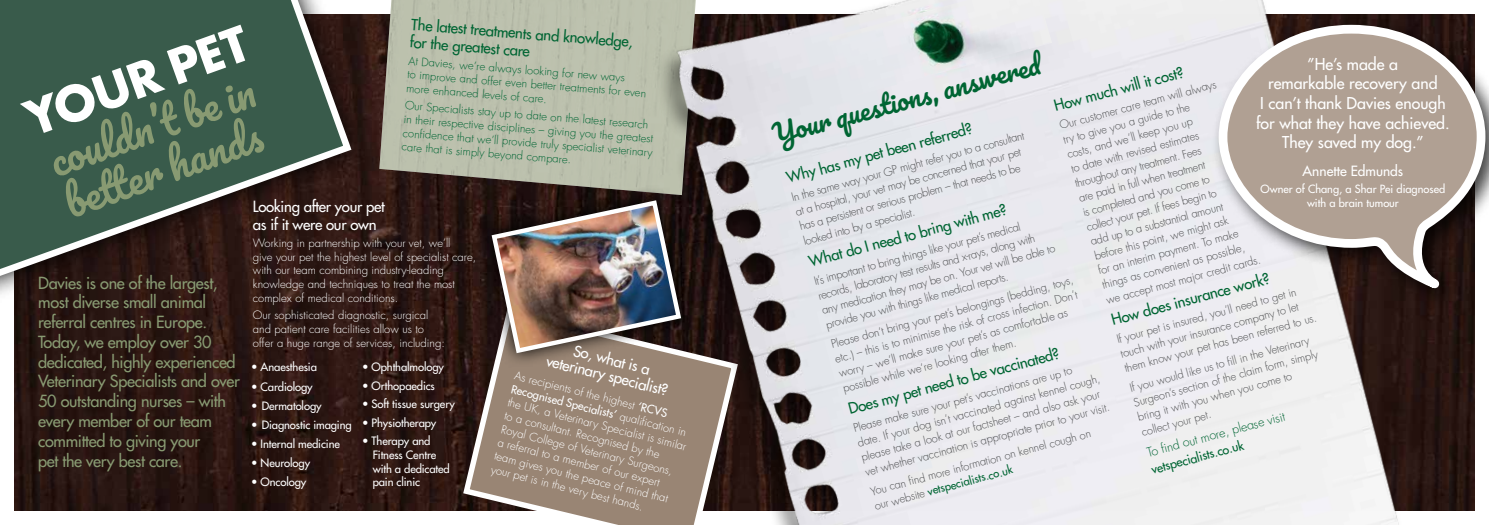
<style>
.page{position:relative;width:1489px;height:525px;background:#fff}
.page>*{position:absolute;margin:0;border:0;box-sizing:border-box;transform-origin:0 0}
.t1{font:700 53.12px "Futura T";color:#fff}
.t2{font:41.25px/43.8px "Pacifico";color:#889a72}
.t3{font:26.25px "Pacifico";color:#006533}
.t4{font:16.25px/19.8px "Futura";letter-spacing:-.02em;color:#889a72}
.t5{font:15.88px/19.6px "Futura";color:#fff;text-align:center}
.t6{font:15px/17.1px "Futura";color:#006533}
.t7{font:15px/17.5px "Futura";letter-spacing:-.02em;color:#fff}
.t8{font:13.75px "Futura";color:#fff}
.t9{font:300 12.5px "Futura";color:#006533}
.t10{font:12.5px "Futura";color:#006533}
.t11{font:300 11.25px/15px "Futura";color:#4f5052}
.t12{font:300 11.25px/13.8px "Futura";color:#fff}
.t13{font:300 11.25px/13.6px "Futura";color:#006533}
.t14{font:11.25px/13.8px "Futura";letter-spacing:-.01em;color:#fff}
.t15{font:11px/13.5px "Futura";color:#fff;text-align:center}
.s1{font-weight:400}
.s2{font-weight:400;color:#006533}
</style>
<div class="page">
<img style="left:14px;top:14px;width:1460px;height:496px">
<svg style="left:460px;top:305px;width:162px;height:219px"></svg>
<svg style="left:14px;top:14px;width:359px;height:303px;fill:#2a1612"></svg>
<svg style="left:0;top:0;width:355px;height:300px"></svg>
<svg style="left:379px;top:0;width:243px;height:195px;fill:#bbc0ad"></svg>
<img style="left:622px;top:0;width:787px;height:524px">
<img style="left:828px;top:0;width:224px;height:98px">
<div style="left:1210px;top:17px;width:278px;height:293px;background:#000;opacity:.75"></div>
<svg style="left:1214px;top:20px;width:274px;height:275px"></svg>
<svg style="left:477px;top:185px;width:219px;height:182px"></svg>
<img style="left:489px;top:197px;width:194px;height:158px">
<h3 class="t6" style="left:412px;top:16px;width:224px;rotate:4deg">The latest treatments and knowledge, for the greatest care</h3>
<p class="t13" style="left:408px;top:55px;width:241px;rotate:4deg">At Davies, we’re always looking for new ways<br>to improve and offer even better treatments for even more enhanced levels of care.</p>
<p class="t13" style="left:405px;top:99px;width:252px;rotate:4deg">Our Specialists stay up to date on the latest research in their respective disciplines – giving you the greatest confi dence that we’ll provide truly specialist veterinary care that is simply beyond compare.</p>
<h1 class="t1" style="left:16px;top:91px;width:235px;rotate:-20deg">YOUR PET</h1>
<h2 class="t2" style="left:44px;top:144px;width:218px;rotate:-20deg">couldn’t be in bett er hands</h2>
<h3 class="t7" style="left:253px;top:198px;width:133px">Looking after your pet as if it were our own</h3>
<p class="t12" style="left:253px;top:236px;width:225px">Working in partnership with your vet, we’ll<br>give your pet the highest level of specialist care, with our team combining industry-leading knowledge and techniques to treat the most complex of medical conditions.</p>
<p class="t12" style="left:253px;top:308px;width:193px">Our sophisticated diagnostic, surgical and patient care facilities allow us to offer a huge range of services, including:</p>
<p class="t14" style="left:251px;top:360px;width:67px">• Anaesthesia</p>
<p class="t14" style="left:251px;top:379px;width:63px">• Cardiology</p>
<p class="t14" style="left:251px;top:398px;width:72px">• Dermatology</p>
<p class="t14" style="left:251px;top:417px;width:102px">• Diagnostic imaging</p>
<p class="t14" style="left:251px;top:436px;width:90px">• Internal medicine</p>
<p class="t14" style="left:251px;top:455px;width:60px">• Neurology</p>
<p class="t14" style="left:251px;top:474px;width:57px">• Oncology</p>
<p class="t4" style="left:38px;top:272px;width:203px">Davies is one of the largest, most diverse small animal referral centres in Europe.<br>Today, we employ over 30 dedicated, highly experienced<br>Veterinary Specialists and over<br>50 outstanding nurses – with every member of our team committed to giving your<br>pet the very best care.</p>
<h3 class="t7" style="left:552px;top:336px;width:126px;line-height:16.2px;text-align:center;rotate:14deg">So, what is a veterinary specialist?</h3>
<p class="t14" style="left:362px;top:360px;width:83px">• Ophthalmology</p>
<p class="t14" style="left:362px;top:378px;width:74px">• Orthopaedics</p>
<p class="t14" style="left:362px;top:397px;width:94px">• Soft tissue surgery</p>
<p class="t14" style="left:362px;top:415px;width:76px">• Physiotherapy</p>
<p class="t14" style="left:373px;top:433px;width:79px;text-indent:-11px">• Therapy and<br>Fitness Centre with a dedicated pain clinic</p>
<p class="t12" style="left:516px;top:368px;width:185px;rotate:14deg">As recipients of the highest <span class="s1">‘RCVS Recognised Specialists’</span> qualifi cation in the UK, a Veterinary Specialist is similar to a consultant. Recognised by the Royal College of Veterinary Surgeons, a referral to a member of our expert team gives you the peace of mind that your pet is in the very best hands.</p>
<h3 class="t3" style="left:769px;top:121px;width:278px;rotate:-15deg">Your questions, answered</h3>
<h3 class="t5" style="left:1255px;top:54px;width:195px">”He’s made a<br>remarkable recovery and<br>I can’t thank Davies enough for what they have achieved.<br>They saved my dog.”</h3>
<p class="t8" style="left:1302px;top:162px;width:102px">Annette Edmunds</p>
<p class="t15" style="left:1260px;top:182px;width:186px">Owner of Chang, a Shar Pei diagnosed with a brain tumour</p>
<h3 class="t6" style="left:1052px;top:98px;width:135px;rotate:-15deg">How much will it cost?</h3>
<p class="t11" style="left:1057px;top:118px;width:163px;rotate:-15deg">Our customer care team will always try to give you a guide to the<br>costs, and we’ll keep you up<br>to date with revised estimates throughout any treatment. Fees<br>are paid in full when treatment<br>is completed and you come to<br>collect your pet. If fees begin to<br>add up to a substantial amount before this point, we might ask<br>for an interim payment. To make things as convenient as possible, we accept most major credit cards.</p>
<h3 class="t6" style="left:784px;top:169px;width:193px;rotate:-15deg">Why has my pet been referred?</h3>
<p class="t11" style="left:790px;top:190px;width:242px;rotate:-15deg">In the same way your GP might refer you to a consultant at a hospital, your vet may be concerned that your pet has a persistent or serious problem – that needs to be looked into by a specialist.</p>
<h3 class="t6" style="left:807px;top:253px;width:205px;rotate:-15deg">What do I need to bring with me?</h3>
<p class="t11" style="left:812px;top:274px;width:242px;rotate:-15deg">It’s important to bring things like your pet’s medical records, laboratory test results and x-rays, along with any medication they may be on. Your vet will be able to provide you with things like medical reports.</p>
<h3 class="t6" style="left:1109px;top:311px;width:164px;rotate:-15deg">How does insurance work?</h3>
<p class="t11" style="left:829px;top:337px;width:252px;rotate:-15deg">Please don’t bring your pet’s belongings (bedding, toys, etc.) – this is to minimise the risk of cross infection. Don’t worry – we’ll make sure your pet’s as comfortable as possible while we’re looking after them.</p>
<p class="t11" style="left:1114px;top:332px;width:200px;rotate:-15deg">If your pet is insured, you’ll need to get in touch with your insurance company to let them know your pet has been referred to us.</p>
<p class="t11" style="left:1127px;top:380px;width:192px;rotate:-15deg">If you would like us to fi ll in the Veterinary Surgeon’s section of the claim form, simply bring it with you when you come to collect your pet.</p>
<h3 class="t6" style="left:846px;top:400px;width:219px;rotate:-15deg">Does my pet need to be vaccinated?</h3>
<p class="t11" style="left:851px;top:421px;width:254px;rotate:-15deg">Please make sure your pet’s vaccinations are up to<br>date. If your dog isn’t vaccinated against kennel cough, please take a look at our factsheet – and also ask your vet whether vaccination is appropriate prior to your visit.</p>
<p class="t9" style="left:1145px;top:444px;width:144px;rotate:-15deg">To fi nd out more, please visit</p>
<p class="t11" style="left:868px;top:484px;width:229px;rotate:-15deg">You can fi nd more information on kennel cough on our website <span class="s2">vetspecialists.co.uk</span></p>
<p class="t10" style="left:1149px;top:461px;width:97px;rotate:-15deg">vetspecialists.co.uk</p>
</div>
